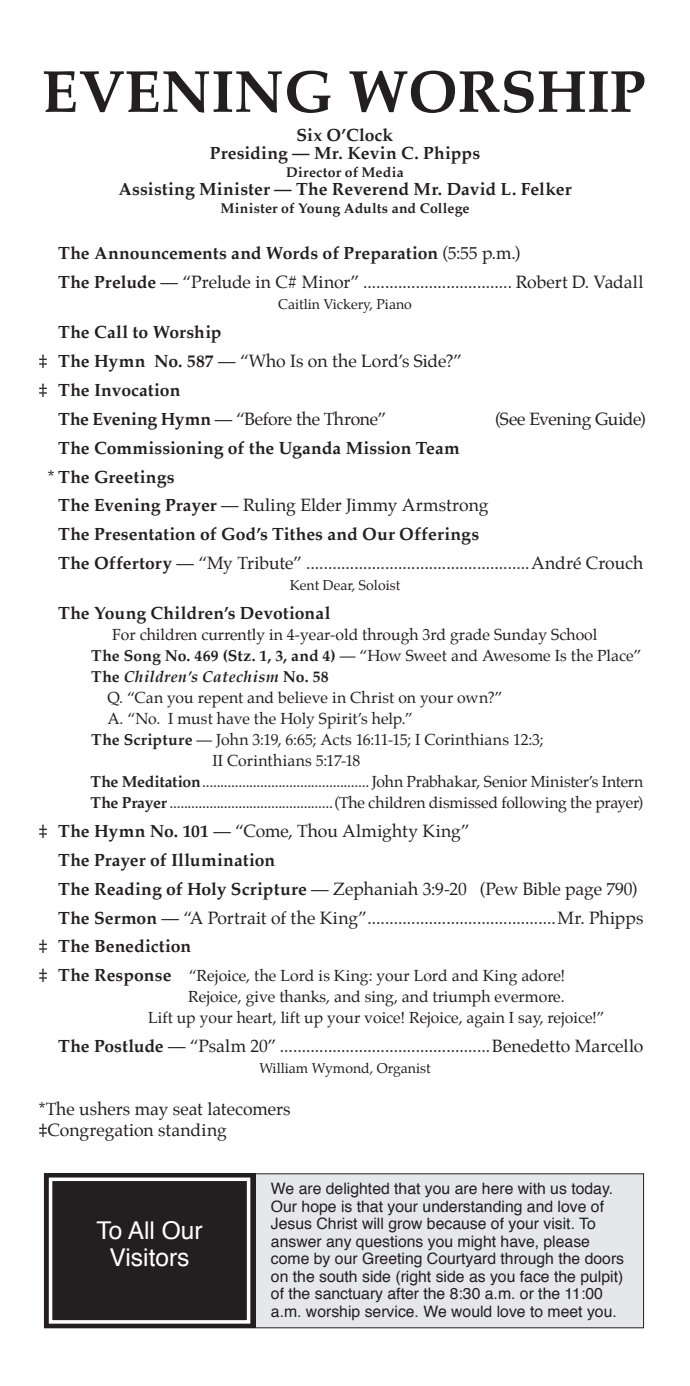
<style>
.page{position:relative;width:690px;height:1386px;background:#fff}
.page>*{position:absolute;margin:0;border:0;box-sizing:border-box;transform-origin:0 0}
.t1{font:700 59.5px "Palatino";color:#231f20}
.t2{font:24.5px/26.2px "Helvetica";color:#fff;text-align:center}
.t3{font:17.5px/28.9px "Palatino";letter-spacing:-.005em;color:#231f20}
.t4{font:700 17.5px/17.8px "Palatino";letter-spacing:.01em;color:#231f20;text-align:center}
.t5{font:15.75px "Palatino";color:#231f20}
.t6{font:15.75px/17.5px "Helvetica";color:#231f20}
.t7{font:italic 700 15.75px "Palatino";letter-spacing:.025em;color:#231f20}
.t8{font:14px "Palatino";color:#231f20}
.t9{font:700 14px "Palatino";letter-spacing:.015em;color:#231f20}
.s1{font-weight:700}
.s2{font-weight:400}
.s3{font-style:normal}
.s4{font-size:17.5px}
.s5{font-weight:700;font-size:17.5px}
</style>
<div class="page">
<div style="left:44px;top:1174px;width:599px;height:154px;background:#e6e7e9"></div>
<div style="left:44px;top:1173px;width:211px;height:155px;background:#231f20"></div>
<div style="left:49px;top:1178px;width:201px;height:146px;border:4px solid #fff"></div>
<h1 class="t1" style="left:42px;top:41px;width:605px">EVENING WORSHIP</h1>
<p class="t4" style="left:210px;top:126px;width:271px">Six O’Clock<br>Presiding — Mr. Kevin C. Phipps</p>
<p class="t9" style="left:286px;top:160px;width:119px">Director of Media</p>
<p class="t4" style="left:118px;top:179px;width:454px">Assisting Minister — The Reverend Mr. David L. Felker</p>
<p class="t9" style="left:220px;top:196px;width:250px">Minister of Young Adults and College</p>
<p class="t3" style="left:58px;top:239px;width:586px"><span class="s1">The Announcements and Words of Preparation</span> (5:55 p.m.)<br><span class="s1">The Prelude</span> — “Prelude in C# Minor” .................................. Robert D. Vadall</p>
<p class="t8" style="left:278px;top:293px;width:135px">Caitlin Vickery, Piano</p>
<p class="t4" style="left:58px;top:323px;width:165px">The Call to Worship</p>
<p class="t3" style="left:39px;top:347px;width:424px">‡ <span class="s1">The Hymn No. 587</span> — “Who Is on the Lord’s Side?”</p>
<p class="t4" style="left:39px;top:381px;width:143px"><span class="s2">‡</span> The Invocation</p>
<p class="t3" style="left:58px;top:404px;width:329px"><span class="s1">The Evening Hymn</span> — “Before the Throne”</p>
<p class="t3" style="left:494px;top:404px;width:152px">(See Evening Guide)</p>
<p class="t4" style="left:58px;top:438px;width:402px">The Commissioning of the Uganda Mission Team</p>
<p class="t4" style="left:48px;top:467px;width:128px"><span class="s2">*</span> The Greetings</p>
<p class="t3" style="left:58px;top:491px;width:431px"><span class="s1">The Evening Prayer</span> — Ruling Elder Jimmy Armstrong</p>
<p class="t4" style="left:58px;top:525px;width:422px">The Presentation of God’s Tithes and Our Offerings</p>
<p class="t3" style="left:58px;top:549px;width:586px"><span class="s1">The Offertory</span> — “My Tribute” ...................................................André Crouch</p>
<p class="t8" style="left:289px;top:574px;width:112px">Kent Dear, Soloist</p>
<p class="t4" style="left:58px;top:604px;width:273px">The Young Children’s Devotional</p>
<p class="t5" style="left:112px;top:622px;width:486px">For children currently in 4-year-old through 3rd grade Sunday School</p>
<p class="t5" style="left:91px;top:643px;width:551px"><span class="s1">The Song No. 469 (Stz. 1, 3, and 4)</span> — “How Sweet and Awesome Is the Place”</p>
<p class="t7" style="left:91px;top:664px;width:239px"><span class="s3">The</span> Children’s Catechism <span class="s3">No. 58</span></p>
<p class="t5" style="left:107px;top:685px;width:396px">Q. “Can you repent and believe in Christ on your own?”</p>
<p class="t5" style="left:107px;top:706px;width:307px">A. “No. I must have the Holy Spirit’s help.”</p>
<p class="t5" style="left:91px;top:727px;width:453px"><span class="s1">The Scripture</span> — John 3:19, 6:65; Acts 16:11-15; I Corinthians 12:3;</p>
<p class="t5" style="left:212px;top:748px;width:149px">II Corinthians 5:17-18</p>
<p class="t5" style="left:90px;top:769px;width:554px"><span class="s1">The Meditation</span>.............................................. John Prabhakar, Senior Minister’s Intern</p>
<p class="t5" style="left:90px;top:790px;width:554px"><span class="s1">The Prayer</span> .............................................(The children dismissed following the prayer)</p>
<p class="t3" style="left:39px;top:816px;width:432px">‡ <span class="s1">The Hymn No. 101</span> — “Come, Thou Almighty King”</p>
<p class="t4" style="left:58px;top:850px;width:218px">The Prayer of Illumination</p>
<p class="t3" style="left:58px;top:874px;width:580px"><span class="s1">The Reading of Holy Scripture</span> — Zephaniah 3:9-20 (Pew Bible page 790)</p>
<p class="t3" style="left:58px;top:903px;width:586px"><span class="s1">The Sermon</span> — “A Portrait of the King”...........................................Mr. Phipps</p>
<p class="t4" style="left:39px;top:937px;width:154px"><span class="s2">‡</span> The Benediction</p>
<p class="t5" style="left:39px;top:963px;width:527px"><span class="s4">‡</span> <span class="s5">The Response</span> “Rejoice, the Lord is King: your Lord and King adore!</p>
<p class="t5" style="left:188px;top:984px;width:378px">Rejoice, give thanks, and sing, and triumph evermore.</p>
<p class="t5" style="left:148px;top:1005px;width:457px">Lift up your heart, lift up your voice! Rejoice, again I say, rejoice!”</p>
<p class="t3" style="left:58px;top:1032px;width:586px"><span class="s1">The Postlude</span> — “Psalm 20” ................................................Benedetto Marcello</p>
<p class="t8" style="left:259px;top:1057px;width:172px">William Wymond, Organist</p>
<p class="t3" style="left:39px;top:1099px;width:253px;line-height:21px">*The ushers may seat latecomers ‡Congregation standing</p>
<h2 class="t2" style="left:96px;top:1218px;width:108px">To All Our<br>Visitors</h2>
<p class="t6" style="left:271px;top:1181px;width:354px">We are delighted that you are here with us today.<br>Our hope is that your understanding and love of Jesus Christ will grow because of your visit. To answer any questions you might have, please come by our Greeting Courtyard through the doors on the south side (right side as you face the pulpit) of the sanctuary after the 8:30 a.m. or the 11:00 a.m. worship service. We would love to meet you.</p>
</div>
